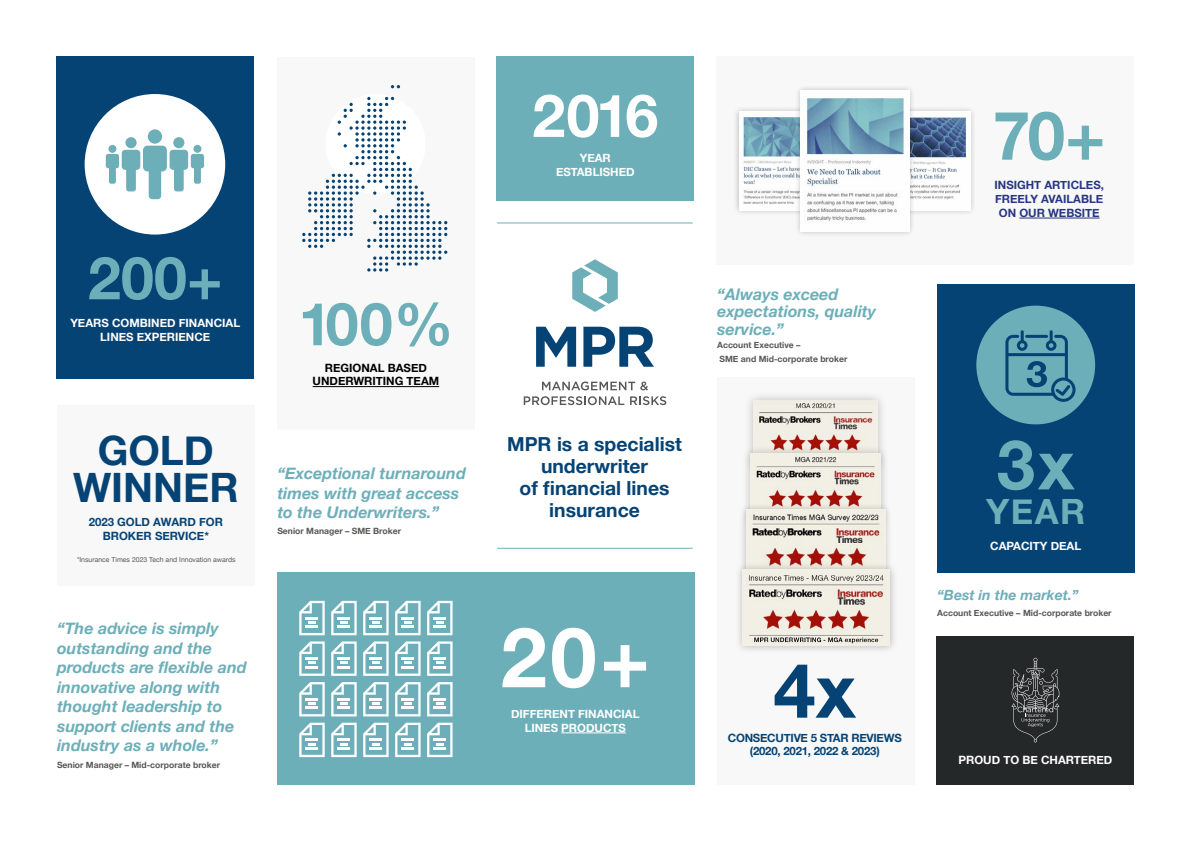
<style>
.page{position:relative;width:1191px;height:842px;background:#fff}
.page>*{position:absolute;margin:0;border:0;box-sizing:border-box;transform-origin:0 0}
.t1{font:700 83.3px "Helvetica Neue";color:#fff}
.t2{font:700 75.7px "Helvetica Neue";color:#064375}
.t3{font:700 68.8px "Helvetica Neue";color:#6dafb9}
.t4{font:700 67.3px "Helvetica Neue";color:#6dafb9}
.t5{font:700 59.3px "Helvetica Neue";color:#6dafb9}
.t6{font:700 59.3px "Helvetica Neue";color:#fff}
.t7{font:700 40.5px/36.4px "Helvetica Neue";color:#064375;text-align:center}
.t8{font:700 34.8px "Helvetica Neue";color:#6dafb9}
.t9{font:700 19.3px/22.3px "Helvetica Neue";color:#064375;text-align:center}
.t10{font:italic 700 16.1px/19.5px "Helvetica Neue";color:#6dafb9}
.t11{font:italic 700 14.1px "Helvetica Neue";color:#6dafb9}
.t12{font:700 11.4px/13.7px "Helvetica Neue";color:#fff;text-align:center}
.t13{font:700 11.4px/13.7px "Helvetica Neue";letter-spacing:-.02em;color:#064375;text-align:center}
.t14{font:700 11.4px/13.7px "Helvetica Neue";color:#283583;text-align:center}
.t15{font:700 11.4px/13.7px "Helvetica Neue";color:#064375;text-align:center}
.t16{font:700 11.4px/13.7px "Helvetica Neue";color:#000;text-align:center}
.t17{font:700 8.6px/13.5px "Helvetica Neue";color:#575756}
.t18{font:6.9px "Helvetica Neue";color:#575756}
</style>
<div class="page">
<div style="left:57px;top:405px;width:197px;height:181px;background:#f7f8f7"></div>
<div style="left:277px;top:57px;width:197px;height:372px;background:#f7f8f7"></div>
<svg style="left:391px;top:85px;width:9px;height:3px"></svg>
<svg style="left:302px;top:97px;width:145px;height:175px"></svg>
<div style="left:277px;top:573px;width:417px;height:212px;background:#6dafb9"></div>
<hr style="left:561px;top:733px;width:65px;height:1px;background:#fff">
<svg style="left:331px;top:601px;width:26px;height:34px"></svg>
<svg style="left:363px;top:601px;width:25px;height:34px"></svg>
<svg style="left:395px;top:601px;width:25px;height:34px"></svg>
<svg style="left:427px;top:601px;width:25px;height:34px"></svg>
<svg style="left:299px;top:601px;width:26px;height:34px"></svg>
<svg style="left:331px;top:641px;width:26px;height:35px"></svg>
<svg style="left:363px;top:641px;width:25px;height:35px"></svg>
<svg style="left:395px;top:641px;width:25px;height:35px"></svg>
<svg style="left:427px;top:641px;width:25px;height:35px"></svg>
<svg style="left:299px;top:641px;width:26px;height:35px"></svg>
<svg style="left:331px;top:682px;width:26px;height:34px"></svg>
<svg style="left:363px;top:682px;width:25px;height:34px"></svg>
<svg style="left:395px;top:682px;width:25px;height:34px"></svg>
<svg style="left:427px;top:682px;width:25px;height:34px"></svg>
<svg style="left:299px;top:682px;width:26px;height:34px"></svg>
<svg style="left:331px;top:723px;width:26px;height:34px"></svg>
<svg style="left:363px;top:723px;width:25px;height:34px"></svg>
<svg style="left:395px;top:723px;width:25px;height:34px"></svg>
<svg style="left:427px;top:723px;width:25px;height:34px"></svg>
<svg style="left:299px;top:723px;width:26px;height:34px"></svg>
<div style="left:937px;top:284px;width:197px;height:289px;background:#064375"></div>
<div style="left:976px;top:306px;width:119px;height:118px;background:#6dafb9;border-radius:50%"></div>
<svg style="left:1005px;top:330px;width:70px;height:72px"></svg>
<div style="left:716px;top:57px;width:418px;height:208px;background:#f7f8f7"></div>
<hr style="left:1019px;top:218px;width:80px;height:1px;background:#283583">
<div style="left:887px;top:106px;width:90px;height:110px;background:#000;opacity:.25"></div>
<img style="left:915px;top:112px;width:55px;height:98px">
<div style="left:733px;top:106px;width:90px;height:110px;background:#000;opacity:.25"></div>
<img style="left:739px;top:112px;width:55px;height:98px">
<div style="left:794px;top:84px;width:121px;height:153px;background:#000;opacity:.25"></div>
<img style="left:800px;top:91px;width:109px;height:140px">
<div style="left:57px;top:57px;width:197px;height:322px;background:#064375"></div>
<div style="left:85px;top:94px;width:140px;height:141px;background:#fff;border-radius:50%"></div>
<div style="left:148px;top:129px;width:14px;height:15px;background:#6dafb9;border-radius:50%"></div>
<div style="left:125px;top:137px;width:12px;height:11px;background:#6dafb9;border-radius:50%"></div>
<div style="left:173px;top:137px;width:11px;height:11px;background:#6dafb9;border-radius:50%"></div>
<svg style="left:106px;top:146px;width:98px;height:53px"></svg>
<div style="left:193px;top:145px;width:8px;height:8px;background:#6dafb9;border-radius:50%"></div>
<div style="left:497px;top:57px;width:197px;height:144px;background:#6dafb9"></div>
<svg style="left:542px;top:381px;width:106px;height:9px"></svg>
<svg style="left:524px;top:396px;width:100px;height:9px"></svg>
<svg style="left:630px;top:396px;width:36px;height:9px"></svg>
<svg style="left:572px;top:259px;width:46px;height:53px"></svg>
<svg style="left:536px;top:327px;width:40px;height:40px"></svg>
<svg style="left:583px;top:327px;width:71px;height:40px"></svg>
<hr style="left:497px;top:223px;width:195px;height:1px;background:#6dafb9">
<hr style="left:497px;top:548px;width:195px;height:1px;background:#6dafb9">
<div style="left:937px;top:636px;width:197px;height:149px;background:#252829"></div>
<svg style="left:1011px;top:658px;width:48px;height:84px"></svg>
<div style="left:717px;top:377px;width:197px;height:408px;background:#f7f8f7"></div>
<div style="left:743px;top:391px;width:144px;height:86px;background:#000;opacity:.25"></div>
<img style="left:753px;top:401px;width:124px;height:44px">
<div style="left:741px;top:445px;width:149px;height:88px;background:#000;opacity:.25"></div>
<img style="left:750px;top:454px;width:131px;height:48px">
<div style="left:738px;top:502px;width:154px;height:87px;background:#000;opacity:.25"></div>
<img style="left:746px;top:510px;width:139px;height:51px">
<hr style="left:313px;top:386px;width:126px;height:1px;background:#000">
<div style="left:734px;top:561px;width:164px;height:93px;background:#000;opacity:.25"></div>
<img style="left:742px;top:569px;width:148px;height:77px">
<h3 class="t5" style="left:88px;top:232px;width:136px">200+</h3>
<p class="t12" style="left:70px;top:316px;width:171px">YEARS COMBINED FINANCIAL<br>LINES EXPERIENCE</p>
<h3 class="t7" style="left:73px;top:434px;width:167px">GOLD<br>WINNER</h3>
<p class="t15" style="left:89px;top:516px;width:136px">2023 GOLD AWARD FOR<br>BROKER SERVICE*</p>
<p class="t18" style="left:77px;top:555px;width:160px">*Insurance Times 2023 Tech and Innovation awards</p>
<p class="t10" style="left:57px;top:619px;width:191px">“The advice is simply outstanding and the products are flexible and innovative along with thought leadership to support clients and the industry as a whole.”</p>
<p class="t17" style="left:57px;top:758px;width:165px">Senior Manager – Mid-corporate broker</p>
<h3 class="t5" style="left:298px;top:278px;width:156px">100%</h3>
<p class="t16" style="left:313px;top:361px;width:128px">REGIONAL BASED<br>UNDERWRITING TEAM</p>
<p class="t10" style="left:277px;top:464px;width:190px">“Exceptional turnaround times with great access to the Underwriters.”</p>
<p class="t17" style="left:277px;top:524px;width:125px">Senior Manager – SME Broker</p>
<h3 class="t6" style="left:532px;top:69px;width:128px">2016</h3>
<p class="t12" style="left:556px;top:151px;width:80px">YEAR<br>ESTABLISHED</p>
<p class="t9" style="left:507px;top:433px;width:176px">MPR is a specialist underwriter<br>of financial lines insurance</p>
<p class="t10" style="left:717px;top:286px;width:160px;line-height:17.5px">“Always exceed expectations, quality service.”</p>
<p class="t17" style="left:717px;top:339px;width:132px">Account Executive –<br>SME and Mid-corporate broker</p>
<h1 class="t1" style="left:500px;top:592px;width:151px">20+</h1>
<p class="t12" style="left:511px;top:707px;width:130px">DIFFERENT FINANCIAL<br>LINES PRODUCTS</p>
<h2 class="t2" style="left:773px;top:631px;width:84px">4x</h2>
<p class="t13" style="left:727px;top:731px;width:175px">CONSECUTIVE 5 STAR REVIEWS (2020, 2021, 2022 &amp; 2023)</p>
<h3 class="t4" style="left:993px;top:83px;width:114px">70+</h3>
<p class="t14" style="left:994px;top:179px;width:111px">INSIGHT ARTICLES,<br>FREELY AVAILABLE<br>ON OUR WEBSITE</p>
<h3 class="t3" style="left:996px;top:411px;width:79px">3x</h3>
<h3 class="t8" style="left:986px;top:484px;width:100px">YEAR</h3>
<p class="t12" style="left:990px;top:539px;width:93px">CAPACITY DEAL</p>
<p class="t11" style="left:937px;top:584px;width:143px">“Best in the market.”</p>
<p class="t17" style="left:937px;top:606px;width:176px">Account Executive – Mid-corporate broker</p>
<p class="t12" style="left:958px;top:753px;width:155px">PROUD TO BE CHARTERED</p>
</div>
